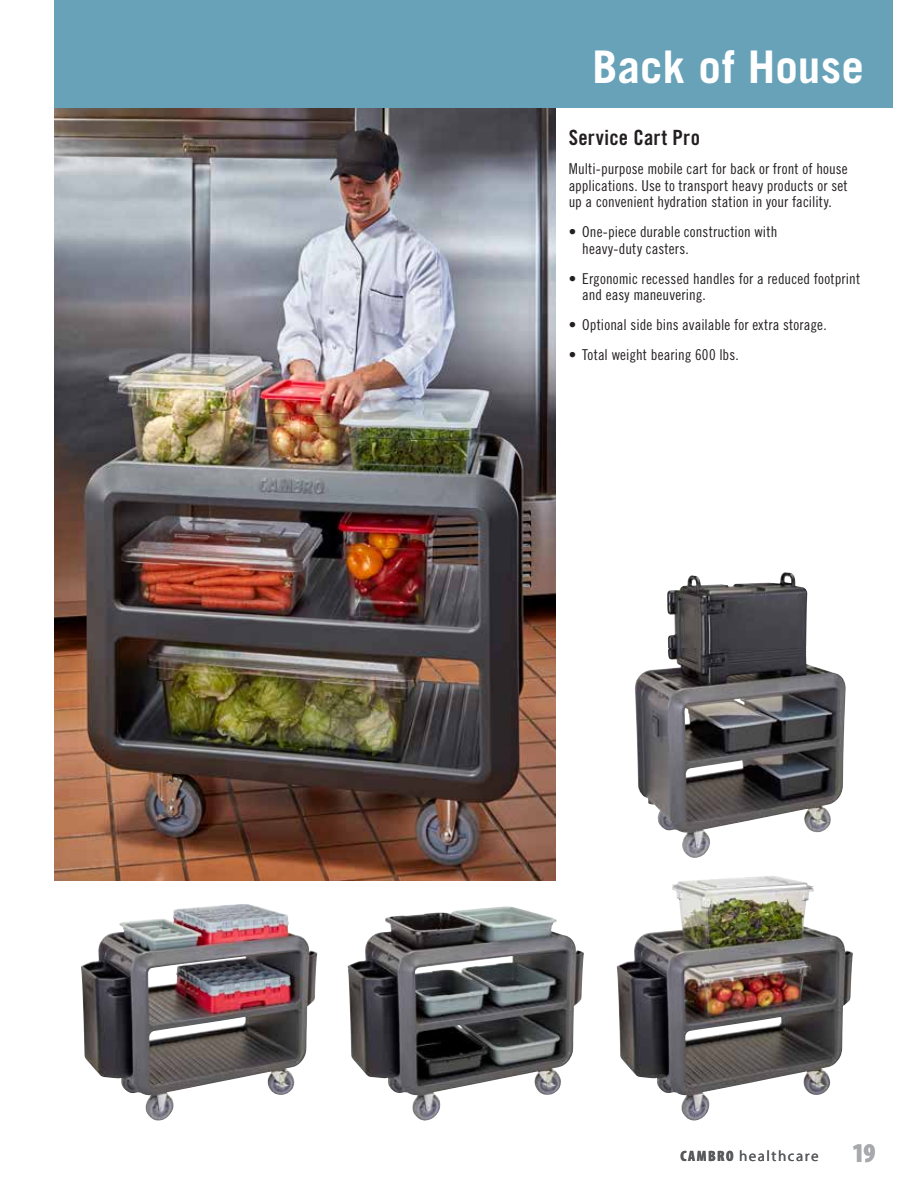
<style>
.page{position:relative;width:918px;height:1188px;background:#fff}
.page>*{position:absolute;margin:0;border:0;box-sizing:border-box;transform-origin:0 0}
.t1{font:700 45px "Trade Gothic LT Std";letter-spacing:.005em;color:#fff}
.t2{font:900 condensed 27px "Myriad Pro";color:#a7a9ac}
.t3{font:21px "Trade Gothic LT Std Bd Cn 20";letter-spacing:.015em;color:#231f20}
.t4{font:15px/16.5px "Trade Gothic LT Std Cn 18";letter-spacing:.01em;color:#231f20}
.t5{font:15px "Myriad Pro";letter-spacing:.1em;color:#58595b}
.s1{font-weight:900;font-stretch:condensed}
</style>
<div class="page">
<img style="left:54px;top:108px;width:501px;height:772px">
<img style="left:81px;top:904px;width:236px;height:217px">
<img style="left:348px;top:906px;width:236px;height:215px">
<img style="left:635px;top:572px;width:211px;height:286px">
<img style="left:616px;top:876px;width:237px;height:245px">
<div style="left:54px;top:0;width:838px;height:108px;background:#68a2b9"></div>
<h1 class="t1" style="left:592px;top:40px;width:273px">Back of House</h1>
<h3 class="t3" style="left:569px;top:125px;width:133px">Service Cart Pro</h3>
<p class="t4" style="left:569px;top:161px;width:281px;text-align:justify">Multi-purpose mobile cart for back or front of house applications. Use to transport heavy products or set up a convenient hydration station in your facility.</p>
<p class="t4" style="left:582px;top:224px;width:197px;text-indent:-14px">• One-piece durable construction with heavy-duty casters.</p>
<p class="t4" style="left:582px;top:270px;width:280px;text-indent:-14px">• Ergonomic recessed handles for a reduced footprint and easy maneuvering.</p>
<p class="t4" style="left:569px;top:317px;width:259px">• Optional side bins available for extra storage.</p>
<p class="t4" style="left:569px;top:347px;width:172px">• Total weight bearing 600 lbs.</p>
<p class="t5" style="left:680px;top:1147px;width:140px"><span class="s1">CAMBRO</span> healthcare</p>
<h2 class="t2" style="left:853px;top:1135px;width:24px">19</h2>
</div>
